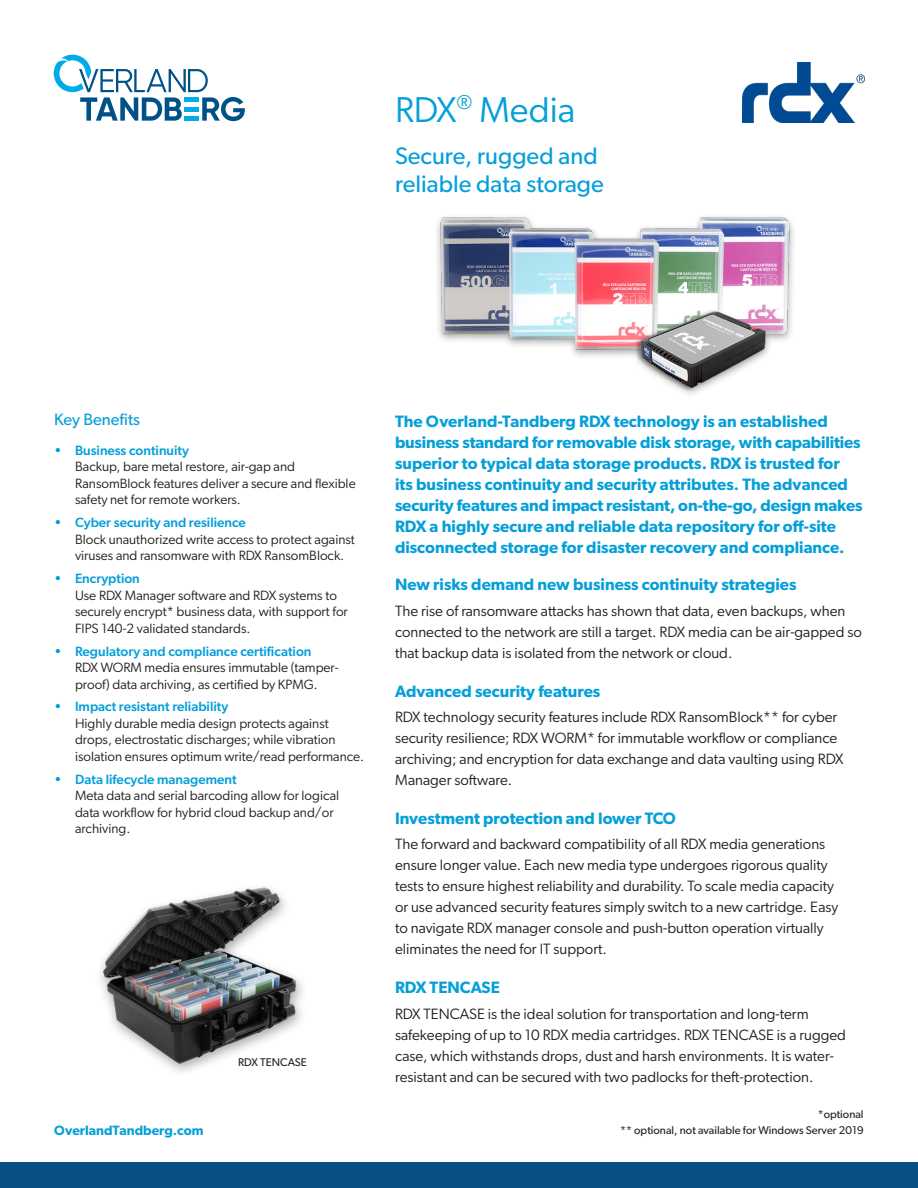
<style>
.page{position:relative;width:918px;height:1188px;background:#fff}
.page>*{position:absolute;margin:0;border:0;box-sizing:border-box;transform-origin:0 0}
.t1{font:36px "Gibson";color:#049fd9}
.t2{font:24px/28.8px "Gibson";color:#049fd9}
.t3{font:600 16.5px/21px "Gibson";color:#049fd9}
.t4{font:16.5px "Gibson";color:#049fd9}
.BODY{font:15px/21px "Gibson";color:#231f20}
.BULLET_DESCRIPTION{font:13.5px/16.5px "Gibson";color:#231f20}
.t5{font:500 13.5px "Gibson";color:#049fd9}
.t6{font:600 13.5px "Gibson";color:#049fd9}
.MICE{font:11.25px/16.5px "Gibson";color:#231f20;text-align:right}
</style>
<div class="page">
<svg style="left:54px;top:55px;width:191px;height:66px"></svg>
<div style="left:0;top:1162px;width:918px;height:26px;background:#075187"></div>
<img style="left:100px;top:887px;width:203px;height:185px">
<img style="left:437px;top:216px;width:357px;height:178px">
<img style="left:742px;top:62px;width:122px;height:60px">
<h1 class="t1" style="left:395px;top:88px;width:182px">RDX<sup>®</sup> Media</h1>
<h1 class="t2" style="left:395px;top:141px;width:210px">Secure, rugged and reliable data storage</h1>
<p class="t4" style="left:54px;top:409px;width:87px">Key Benefits</p>
<p class="t5" style="left:54px;top:442px;width:137px">• Business continuity</p>
<p class="BULLET_DESCRIPTION" style="left:75px;top:458px;width:282px">Backup, bare metal restore, air-gap and<br>RansomBlock features deliver a secure and flexible safety net for remote workers.</p>
<p class="t5" style="left:54px;top:515px;width:193px">• Cyber security and resilience</p>
<p class="BULLET_DESCRIPTION" style="left:75px;top:531px;width:281px">Block unauthorized write access to protect against viruses and ransomware with RDX RansomBlock.</p>
<p class="t5" style="left:54px;top:570px;width:87px">• Encryption</p>
<p class="BULLET_DESCRIPTION" style="left:75px;top:587px;width:274px">Use RDX Manager software and RDX systems to securely encrypt* business data, with support for<br>FIPS 140-2 validated standards.</p>
<p class="t5" style="left:54px;top:643px;width:259px">• Regulatory and compliance certification</p>
<p class="BULLET_DESCRIPTION" style="left:75px;top:659px;width:265px">RDX WORM media ensures immutable (tamper&shy;proof) data archiving, as certified by KPMG.</p>
<p class="t5" style="left:54px;top:699px;width:176px">• Impact resistant reliability</p>
<p class="BULLET_DESCRIPTION" style="left:75px;top:715px;width:291px">Highly durable media design protects against drops, electrostatic discharges; while vibration isolation ensures optimum write/read performance.</p>
<p class="t5" style="left:54px;top:771px;width:184px">• Data lifecycle management</p>
<p class="BULLET_DESCRIPTION" style="left:75px;top:787px;width:266px">Meta data and serial barcoding allow for logical data workflow for hybrid cloud backup and/or archiving.</p>
<p class="t6" style="left:54px;top:1122px;width:151px">OverlandTandberg.com</p>
<p class="MICE" style="left:238px;top:1054px;width:70px">RDX TENCASE</p>
<h4 class="t3" style="left:395px;top:411px;width:469px">The Overland-Tandberg RDX technology is an established business standard for removable disk storage, with capabilities superior to typical data storage products. RDX is trusted for<br>its business continuity and security attributes. The advanced security features and impact resistant, on-the-go, design makes RDX a highly secure and reliable data repository for off-site disconnected storage for disaster recovery and compliance.</h4>
<h4 class="t3" style="left:395px;top:574px;width:403px">New risks demand new business continuity strategies</h4>
<p class="BODY" style="left:395px;top:600px;width:469px">The rise of ransomware attacks has shown that data, even backups, when connected to the network are still a target. RDX media can be air-gapped so that backup data is isolated from the network or cloud.</p>
<h4 class="t3" style="left:395px;top:680px;width:207px">Advanced security features</h4>
<p class="BODY" style="left:395px;top:706px;width:450px">RDX technology security features include RDX RansomBlock** for cyber security resilience; RDX WORM* for immutable workflow or compliance archiving; and encryption for data exchange and data vaulting using RDX Manager software.</p>
<h4 class="t3" style="left:395px;top:807px;width:282px">Investment protection and lower TCO</h4>
<p class="BODY" style="left:395px;top:833px;width:445px">The forward and backward compatibility of all RDX media generations ensure longer value. Each new media type undergoes rigorous quality tests to ensure highest reliability and durability. To scale media capacity or use advanced security features simply switch to a new cartridge. Easy to navigate RDX manager console and push-button operation virtually eliminates the need for IT support.</p>
<h4 class="t3" style="left:395px;top:977px;width:106px">RDX TENCASE</h4>
<p class="BODY" style="left:395px;top:1003px;width:453px">RDX TENCASE is the ideal solution for transportation and long-term safekeeping of up to 10 RDX media cartridges. RDX TENCASE is a rugged case, which withstands drops, dust and harsh environments. It is water&shy;resistant and can be secured with two padlocks for theft-protection.</p>
<p class="MICE" style="left:620px;top:1105px;width:245px">*optional<br>** optional, not available for Windows Server 2019</p>
</div>
